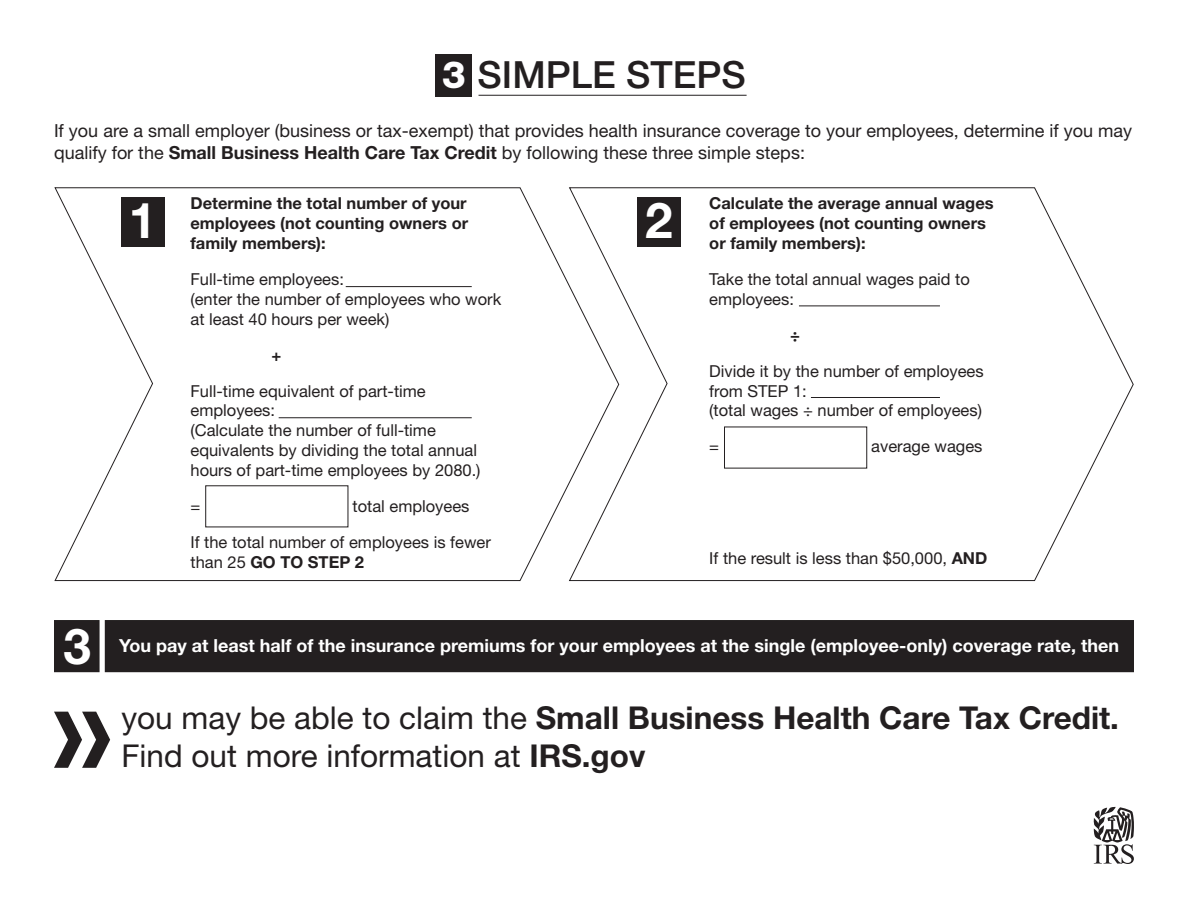
<style>
.page{position:relative;width:1188px;height:918px;background:#fff}
.page>*{position:absolute;margin:0;border:0;box-sizing:border-box;transform-origin:0 0}
.body{font:700 49.5px "Helvetica Neue LT Std";color:#fff}
.t1{font:500 37.5px "Helvetica Neue LT Std";color:#231f20}
.body-2{font:700 31.5px "Helvetica Neue LT Std";color:#231f20}
.body-3{font:31.5px "Helvetica Neue LT Std";color:#231f20}
.t2{font:18px/21.6px "Helvetica Neue LT Std";color:#231f20}
.body-4{font:700 18px "Helvetica Neue LT Std";color:#fff}
.body-5{font:16.5px/19.8px "Helvetica Neue LT Std";color:#231f20}
.body-6{font:700 16.5px/19.8px "Helvetica Neue LT Std";color:#231f20;text-align:justify}
.s1{font-weight:800;color:#fff}
.s2{font-weight:700}
.s3{font-weight:400}
</style>
<div class="page">
<div style="left:435px;top:54px;width:37px;height:42px;background:#231f20"></div>
<hr style="left:479px;top:95px;width:268px;height:1px;background:#231f20">
<div style="left:54px;top:620px;width:1080px;height:52px;background:#231f20"></div>
<svg style="left:54px;top:187px;width:514px;height:394px"></svg>
<svg style="left:568px;top:187px;width:566px;height:394px"></svg>
<hr style="left:346px;top:286px;width:126px;height:1px;background:#231f20">
<hr style="left:279px;top:417px;width:193px;height:1px;background:#231f20">
<hr style="left:799px;top:306px;width:141px;height:1px;background:#231f20">
<hr style="left:811px;top:397px;width:129px;height:1px;background:#231f20">
<div style="left:121px;top:197px;width:44px;height:50px;background:#231f20"></div>
<div style="left:637px;top:197px;width:44px;height:50px;background:#231f20"></div>
<svg style="left:1094px;top:807px;width:40px;height:57px"></svg>
<svg style="left:54px;top:712px;width:56px;height:56px"></svg>
<p class="t1" style="left:442px;top:53px;width:305px"><span class="s1">3</span> SIMPLE STEPS</p>
<p class="t2" style="left:54px;top:120px;width:1080px">If you are a small employer (business or tax-exempt) that provides health insurance coverage to your employees, determine if you may qualify for the <span class="s2">Small Business Health Care Tax Credit</span> by following these three simple steps:</p>
<p class="body-6" style="left:190px;top:193px;width:279px">Determine the total number of your employees (not counting owners or family members):</p>
<p class="body-5" style="left:190px;top:269px;width:312px">Full-time employees:<br>(enter the number of employees who work at least 40 hours per week)</p>
<p class="body-6" style="left:272px;top:344px;width:11px">+</p>
<p class="body-5" style="left:190px;top:381px;width:292px">Full-time equivalent of part-time employees:<br>(Calculate the number of full-time equivalents by dividing the total annual hours of part-time employees by 2080.)</p>
<p class="body-5" style="left:190px;top:496px;width:11px">=</p>
<p class="body-5" style="left:352px;top:496px;width:119px">total employees</p>
<p class="body-5" style="left:190px;top:532px;width:302px">If the total number of employees is fewer than 25 <span class="s2">GO TO STEP 2</span></p>
<p class="body-6" style="left:709px;top:193px;width:286px;text-align:left">Calculate the average annual wages of employees (not counting owners or family members):</p>
<p class="body-5" style="left:709px;top:269px;width:262px">Take the total annual wages paid to employees:</p>
<p class="body-6" style="left:790px;top:325px;width:11px">÷</p>
<p class="body-5" style="left:709px;top:361px;width:276px">Divide it by the number of employees from STEP 1:<br>(total wages ÷ number of employees)</p>
<p class="body-5" style="left:709px;top:436px;width:11px">=</p>
<p class="body-5" style="left:871px;top:436px;width:113px">average wages</p>
<p class="body" style="left:129px;top:190px;width:29px">1</p>
<p class="body" style="left:645px;top:190px;width:29px">2</p>
<p class="body-5" style="left:709px;top:548px;width:280px">If the result is less than $50,000, <span class="s2">AND</span></p>
<p class="body" style="left:64px;top:615px;width:29px">3</p>
<p class="body-4" style="left:119px;top:635px;width:1002px">You pay at least half of the insurance premiums for your employees at the single (employee-only) coverage rate, then</p>
<p class="body-2" style="left:122px;top:698px;width:999px"><span class="s3">you may be able to claim the</span> Small Business Health Care Tax Credit.</p>
<p class="body-3" style="left:122px;top:737px;width:525px">Find out more information at <span class="s2">IRS.gov</span></p>
</div>
